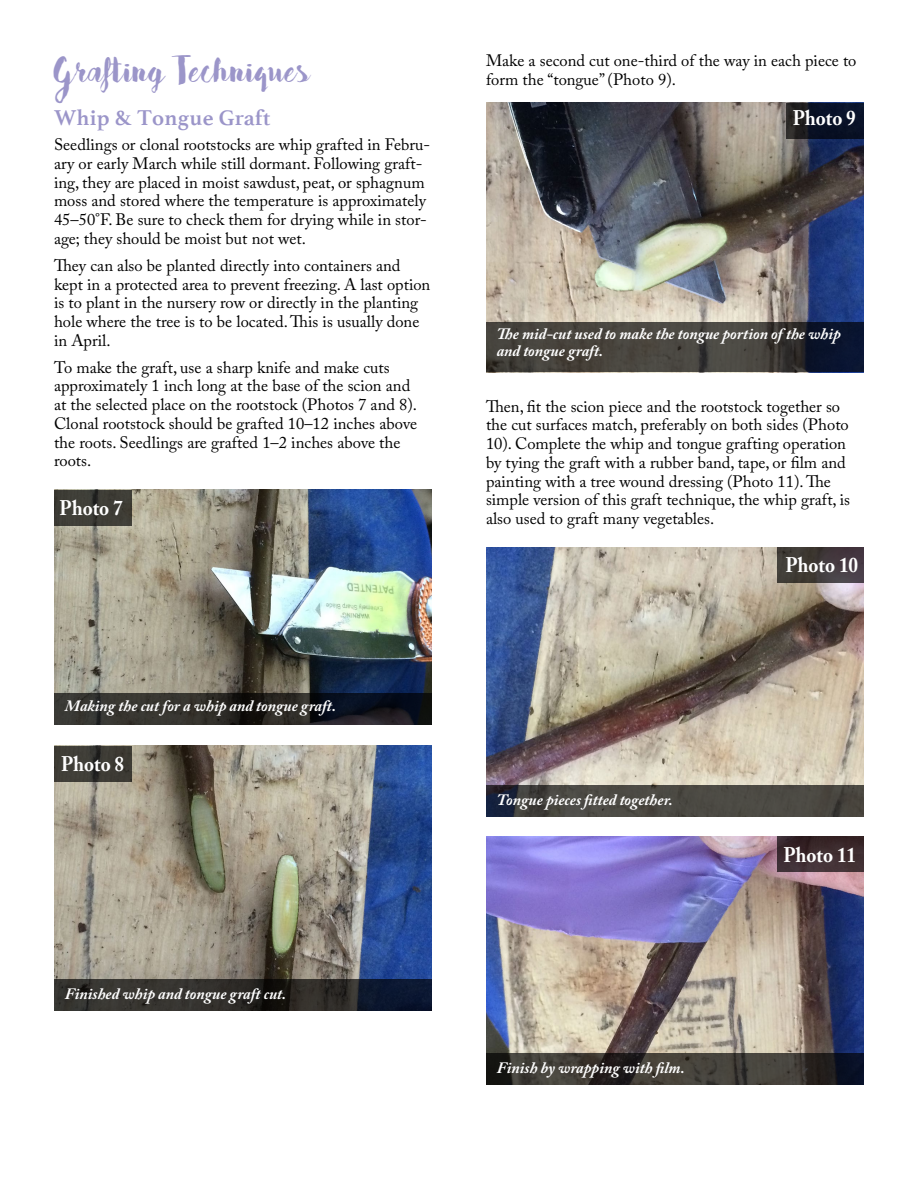
<style>
.page{position:relative;width:918px;height:1188px;background:#fff}
.page>*{position:absolute;margin:0;border:0;box-sizing:border-box;transform-origin:0 0}
.heading{font:42px "Bakery";letter-spacing:.01em;color:#9b95c9}
.subhead{font:700 22.5px "Athelas";letter-spacing:.01em;color:#9b95c9}
.photo{font:700 21px "Adobe Caslon Pro";color:#fff;scale:.91 1}
.body_text{font:16.5px/18.8px "Adobe Caslon Pro";color:#000}
.cutline{font:italic 700 15.75px/17.2px "Adobe Caslon Pro";color:#fff}
</style>
<div class="page">
<img style="left:54px;top:490px;width:378px;height:203px">
<svg style="left:54px;top:490px;width:78px;height:35px;background:#3c3b35"></svg>
<svg style="left:54px;top:693px;width:378px;height:31px;background:#242424"></svg>
<img style="left:54px;top:746px;width:378px;height:233px">
<svg style="left:54px;top:746px;width:78px;height:35px;background:#3b3933"></svg>
<svg style="left:54px;top:979px;width:378px;height:31px;background:#272829"></svg>
<img style="left:486px;top:103px;width:378px;height:220px">
<svg style="left:786px;top:103px;width:78px;height:35px;background:#101625"></svg>
<svg style="left:486px;top:323px;width:378px;height:49px;background:#3c3a39"></svg>
<img style="left:486px;top:547px;width:378px;height:238px">
<div style="left:778px;top:547px;width:86px;height:36px;background:linear-gradient(to right,#3d3b30,#483b47)"></div>
<svg style="left:486px;top:785px;width:378px;height:31px;background:#454440"></svg>
<img style="left:486px;top:836px;width:378px;height:218px">
<div style="left:778px;top:836px;width:86px;height:36px;background:linear-gradient(to bottom,#322022,#46353a)"></div>
<svg style="left:486px;top:1054px;width:378px;height:31px;background:#35322f"></svg>
<p class="heading" style="left:54px;top:43px;width:258px">Grafting Techniques</p>
<p class="subhead" style="left:54px;top:99px;width:218px">Whip &amp; Tongue Graft</p>
<p class="body_text" style="left:54px;top:135px;width:378px">Seedlings or clonal rootstocks are whip grafted in Febru&shy;ary or early March while still dormant. Following graft&shy;ing, they are placed in moist sawdust, peat, or sphagnum moss and stored where the temperature is approximately 45–50°F. Be sure to check them for drying while in stor&shy;age; they should be moist but not wet.</p>
<p class="body_text" style="left:54px;top:256px;width:378px">They can also be planted directly into containers and kept in a protected area to prevent freezing. A last option is to plant in the nursery row or directly in the planting hole where the tree is to be located. This is usually done in April.</p>
<p class="body_text" style="left:54px;top:358px;width:365px">To make the graft, use a sharp knife and make cuts approximately 1 inch long at the base of the scion and at the selected place on the rootstock (Photos 7 and 8).<br>Clonal rootstock should be grafted 10–12 inches above the roots. Seedlings are grafted 1–2 inches above the roots.</p>
<p class="photo" style="left:60px;top:495px;width:71px">Photo 7</p>
<p class="cutline" style="left:65px;top:697px;width:273px">Making the cut for a whip and tongue graft.</p>
<p class="photo" style="left:61px;top:751px;width:71px">Photo 8</p>
<p class="cutline" style="left:65px;top:985px;width:223px">Finished whip and tongue graft cut.</p>
<p class="body_text" style="left:486px;top:51px;width:372px">Make a second cut one-third of the way in each piece to form the “tongue” (Photo 9).</p>
<p class="photo" style="left:793px;top:106px;width:71px">Photo 9</p>
<p class="cutline" style="left:497px;top:325px;width:346px">The mid-cut used to make the tongue portion of the whip and tongue graft.</p>
<p class="body_text" style="left:486px;top:397px;width:366px">Then, fit the scion piece and the rootstock together so the cut surfaces match, preferably on both sides (Photo 10). Complete the whip and tongue grafting operation by tying the graft with a rubber band, tape, or film and painting with a tree wound dressing (Photo 11). The simple version of this graft technique, the whip graft, is also used to graft many vegetables.</p>
<p class="cutline" style="left:497px;top:791px;width:178px">Tongue pieces fitted together.</p>
<p class="cutline" style="left:497px;top:1059px;width:189px">Finish by wrapping with film.</p>
<p class="photo" style="left:785px;top:553px;width:81px">Photo 10</p>
<p class="photo" style="left:783px;top:842px;width:81px">Photo 11</p>
</div>
